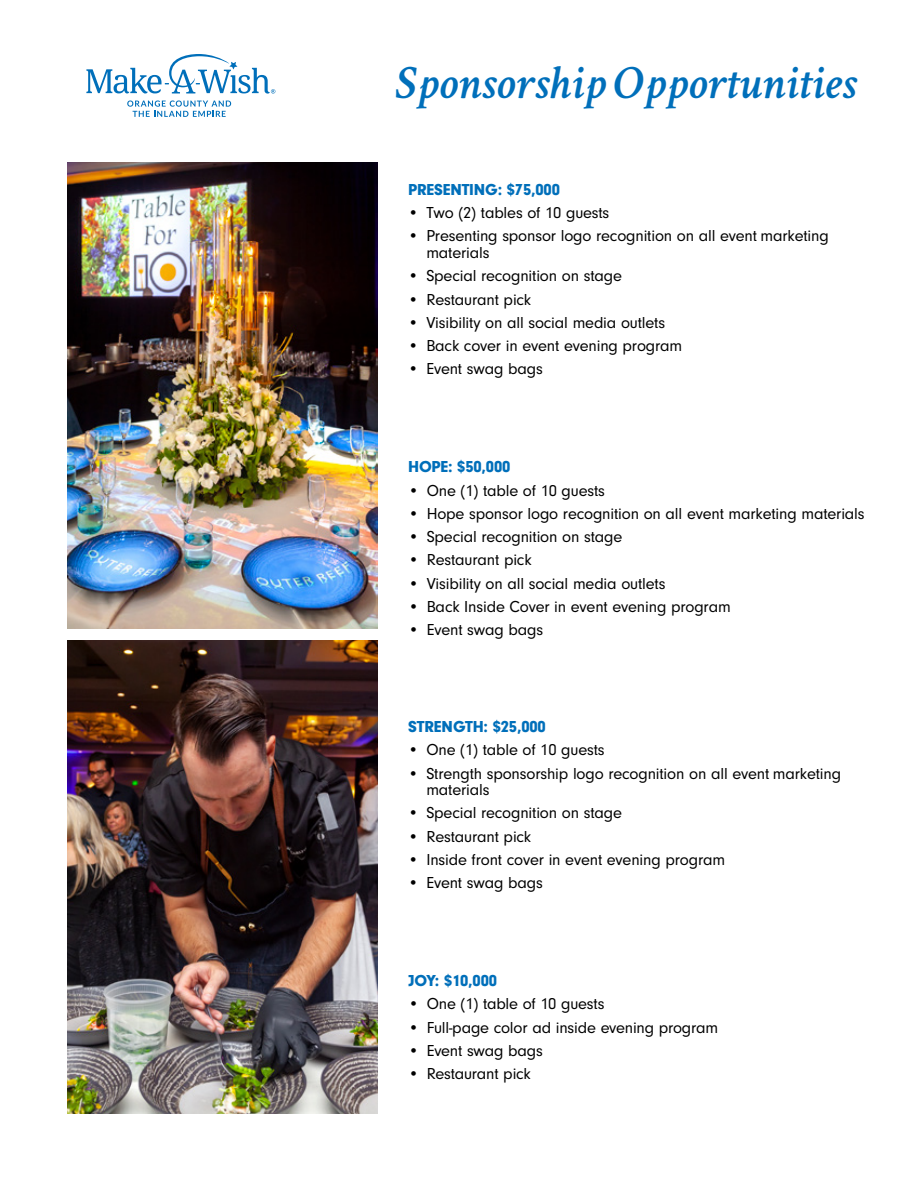
<style>
.page{position:relative;width:918px;height:1188px;background:#fff}
.page>*{position:absolute;margin:0;border:0;box-sizing:border-box;transform-origin:0 0}
.t1{font:italic 600 48px "Crimson Text";color:#006fba}
.t2{font:16.5px/16.6px "Neuzeit Gro T";letter-spacing:-.01em;color:#000}
.t3{font:16.5px "Neuzeit Gro T Blac";letter-spacing:-.01em;color:#006fba}
</style>
<div class="page">
<img style="left:68px;top:640px;width:310px;height:473px">
<img style="left:68px;top:163px;width:310px;height:465px">
<svg style="left:127px;top:100px;width:104px;height:17px"></svg>
<svg style="left:86px;top:54px;width:189px;height:40px"></svg>
<h1 class="t1" style="left:396px;top:49px;width:462px">Sponsorship Opportunities</h1>
<p class="t3" style="left:408px;top:180px;width:153px">PRESENTING: $75,000</p>
<p class="t2" style="left:408px;top:205px;width:203px">• Two (2) tables of 10 guests</p>
<p class="t2" style="left:426px;top:228px;width:404px;text-indent:-19px">• Presenting sponsor logo recognition on all event marketing materials</p>
<p class="t2" style="left:408px;top:268px;width:216px">• Special recognition on stage</p>
<p class="t2" style="left:408px;top:291px;width:125px">• Restaurant pick</p>
<p class="t2" style="left:408px;top:314px;width:259px">• Visibility on all social media outlets</p>
<p class="t2" style="left:408px;top:338px;width:276px">• Back cover in event evening program</p>
<p class="t2" style="left:408px;top:361px;width:136px">• Event swag bags</p>
<p class="t3" style="left:408px;top:458px;width:104px">HOPE: $50,000</p>
<p class="t2" style="left:408px;top:482px;width:198px">• One (1) table of 10 guests</p>
<p class="t2" style="left:408px;top:505px;width:458px">• Hope sponsor logo recognition on all event marketing materials</p>
<p class="t2" style="left:408px;top:529px;width:216px">• Special recognition on stage</p>
<p class="t2" style="left:408px;top:552px;width:125px">• Restaurant pick</p>
<p class="t2" style="left:408px;top:575px;width:259px">• Visibility on all social media outlets</p>
<p class="t2" style="left:408px;top:598px;width:324px">• Back Inside Cover in event evening program</p>
<p class="t2" style="left:408px;top:622px;width:136px">• Event swag bags</p>
<p class="t3" style="left:408px;top:717px;width:139px">STRENGTH: $25,000</p>
<p class="t2" style="left:408px;top:742px;width:198px">• One (1) table of 10 guests</p>
<p class="t2" style="left:426px;top:765px;width:416px;text-indent:-19px">• Strength sponsorship logo recognition on all event marketing materials</p>
<p class="t2" style="left:408px;top:805px;width:216px">• Special recognition on stage</p>
<p class="t2" style="left:408px;top:828px;width:125px">• Restaurant pick</p>
<p class="t2" style="left:408px;top:851px;width:319px">• Inside front cover in event evening program</p>
<p class="t2" style="left:408px;top:875px;width:136px">• Event swag bags</p>
<p class="t3" style="left:408px;top:971px;width:90px">JOY: $10,000</p>
<p class="t2" style="left:408px;top:996px;width:198px">• One (1) table of 10 guests</p>
<p class="t2" style="left:408px;top:1019px;width:311px">• Full-page color ad inside evening program</p>
<p class="t2" style="left:408px;top:1042px;width:136px">• Event swag bags</p>
<p class="t2" style="left:408px;top:1066px;width:124px">• Restaurant pick</p>
</div>
